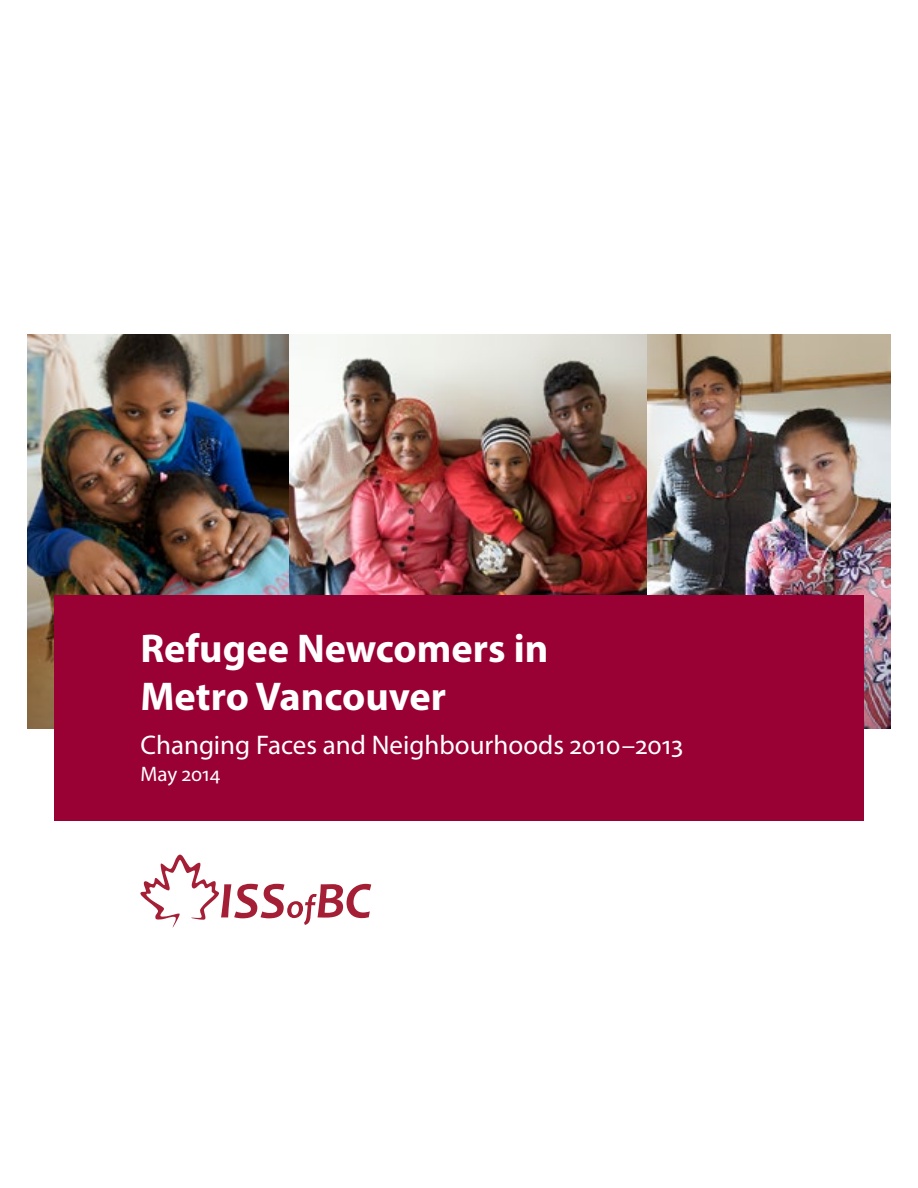
<style>
.page{position:relative;width:918px;height:1188px;background:#fff}
.page>*{position:absolute;margin:0;border:0;box-sizing:border-box;transform-origin:0 0}
.t1{font:700 40.35px/48.3px "Myriad Pro";color:#fff}
.t2{font:27px "Myriad Pro";color:#fff}
.t3{font:21px "Myriad Pro";color:#fff}
</style>
<div class="page">
<img style="left:289px;top:335px;width:358px;height:260px">
<img style="left:647px;top:335px;width:244px;height:394px">
<img style="left:27px;top:335px;width:262px;height:394px">
<svg style="left:140px;top:855px;width:231px;height:73px"></svg>
<div style="left:54px;top:595px;width:810px;height:226px;background:#903"></div>
<h1 class="t1" style="left:140px;top:623px;width:409px">Refugee Newcomers in<br>Metro Vancouver</h1>
<p class="t2" style="left:140px;top:729px;width:544px">Changing Faces and Neighbourhoods 2010–2013</p>
<p class="t3" style="left:140px;top:761px;width:81px">May 2014</p>
</div>
